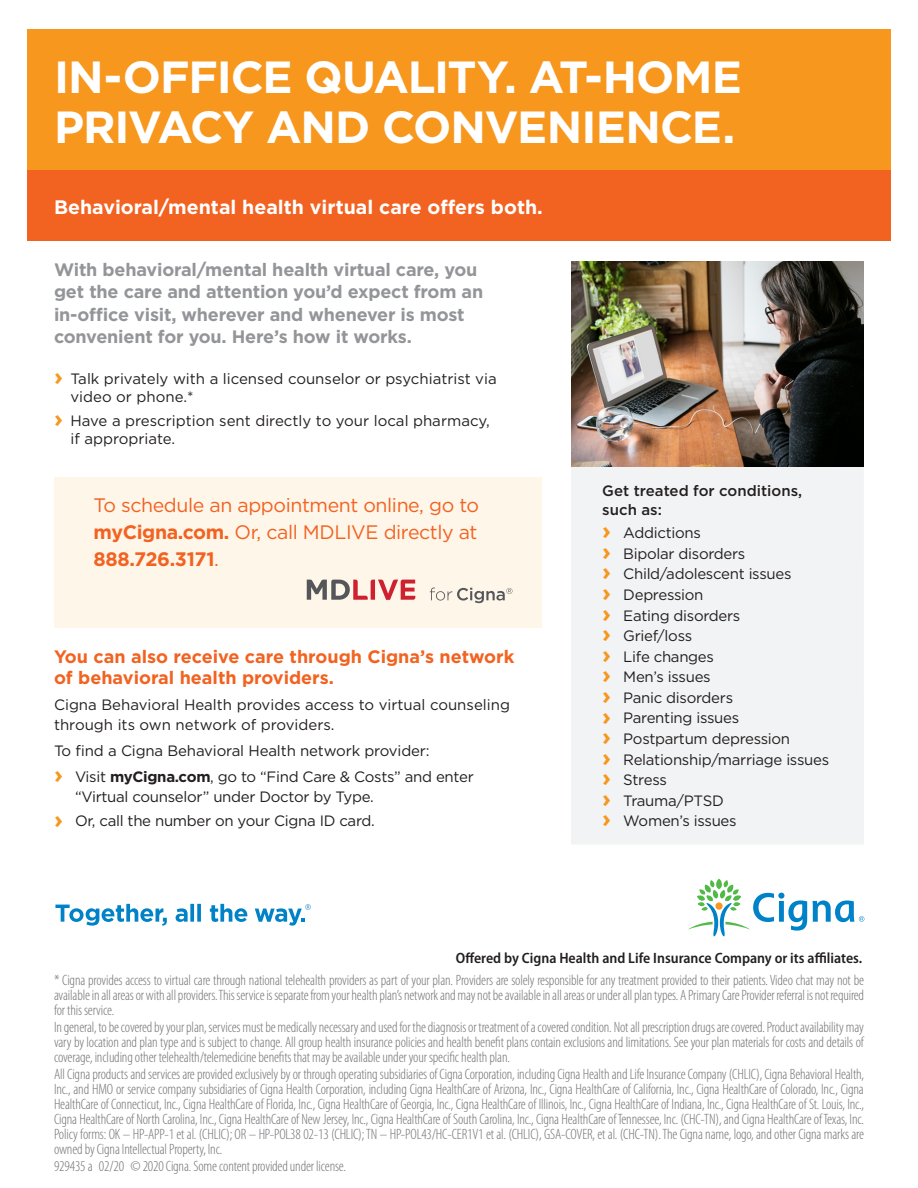
<style>
.page{position:relative;width:918px;height:1188px;background:#fff}
.page>*{position:absolute;margin:0;border:0;box-sizing:border-box;transform-origin:0 0}
.Headline_bold_40_45{font:700 45px "Gotham";letter-spacing:-.025em;color:#fff}
.Subhead_body_bold_12{font:19.5px/27px "Gotham";letter-spacing:-.02em;color:#f26221;text-align:justify}
.Subheadline_bold_14{font:700 19.5px "Gotham";color:#fff}
.Subhead_body_bold_12-2{font:700 18px/22.5px "Gotham";letter-spacing:-.01em;color:#939598}
.Subhead_body_bold_12-3{font:700 18px/21px "Gotham";color:#f26221}
.Legal_copy_Cat{font:300 condensed 15px/15px "Myriad Pro";letter-spacing:-.01em;color:#717275;text-align:justify}
.Bullet_copy_book_9_5{font:15px/19.5px "Gotham";letter-spacing:-.02em;color:#231f20}
.Body_copy__book_9_5{font:15px/18px "Gotham";color:#231f20}
.Offered_by_legal{font:600 semi-condensed 15px "Myriad Pro";color:#231f20}
.Body_copy__book_9_5-2{font:500 15px/19.5px "Gotham";color:#231f20}
.s1{font-weight:700;font-size:24px;color:#f7971d}
.s2{font-weight:700}
</style>
<div class="page">
<div style="left:27px;top:29px;width:864px;height:141px;background:#f7971d"></div>
<div style="left:27px;top:170px;width:864px;height:71px;background:#f26221"></div>
<div style="left:571px;top:466px;width:293px;height:378px;background:#f2f3f4"></div>
<div style="left:54px;top:477px;width:487px;height:151px;background:#fef6e9"></div>
<svg style="left:430px;top:588px;width:82px;height:15px"></svg>
<svg style="left:307px;top:580px;width:108px;height:20px"></svg>
<img style="left:571px;top:261px;width:293px;height:205px">
<svg style="left:55px;top:904px;width:112px;height:22px"></svg>
<svg style="left:176px;top:904px;width:25px;height:18px"></svg>
<svg style="left:210px;top:904px;width:37px;height:18px"></svg>
<svg style="left:255px;top:904px;width:56px;height:22px"></svg>
<svg style="left:688px;top:879px;width:176px;height:57px"></svg>
<p class="Headline_bold_40_45" style="left:54px;top:47px;width:690px">IN-OFFICE QUALITY. AT-HOME</p>
<p class="Headline_bold_40_45" style="left:54px;top:97px;width:683px">PRIVACY AND CONVENIENCE.</p>
<p class="Subheadline_bold_14" style="left:54px;top:194px;width:490px">Behavioral/mental health virtual care offers both.</p>
<p class="Subhead_body_bold_12-2" style="left:54px;top:258px;width:431px">With behavioral/mental health virtual care, you get the care and attention you’d expect from an in-office visit, wherever and whenever is most convenient for you. Here’s how it works.</p>
<p class="Body_copy__book_9_5" style="left:70px;top:369px;width:428px;text-indent:-16px"><span class="s1">›</span> Talk privately with a licensed counselor or psychiatrist via video or phone.*</p>
<p class="Body_copy__book_9_5" style="left:70px;top:412px;width:421px;text-indent:-16px"><span class="s1">›</span> Have a prescription sent directly to your local pharmacy, if appropriate.</p>
<p class="Subhead_body_bold_12" style="left:94px;top:491px;width:387px">To schedule an appointment online, go to <span class="s2">myCigna.com.</span> Or, call MDLIVE directly at <span class="s2">888.726.3171</span>.</p>
<p class="Subhead_body_bold_12-3" style="left:54px;top:646px;width:462px">You can also receive care through Cigna’s network of behavioral health providers.</p>
<p class="Body_copy__book_9_5" style="left:54px;top:695px;width:457px;line-height:19.5px">Cigna Behavioral Health provides access to virtual counseling through its own network of providers.</p>
<p class="Body_copy__book_9_5" style="left:54px;top:741px;width:377px">To find a Cigna Behavioral Health network provider:</p>
<p class="Bullet_copy_book_9_5" style="left:75px;top:767px;width:400px;text-indent:-21px"><span class="s1">›</span> Visit <span class="s2">myCigna.com</span>, go to “Find Care &amp; Costs” and enter “Virtual counselor” under Doctor by Type.</p>
<p class="Bullet_copy_book_9_5" style="left:54px;top:811px;width:322px"><span class="s1">›</span> Or, call the number on your Cigna ID card.</p>
<p class="Body_copy__book_9_5-2" style="left:602px;top:481px;width:201px">Get treated for conditions, such as:</p>
<p class="Bullet_copy_book_9_5" style="left:602px;top:523px;width:100px"><span class="s1">›</span> Addictions</p>
<p class="Bullet_copy_book_9_5" style="left:602px;top:543px;width:145px"><span class="s1">›</span> Bipolar disorders</p>
<p class="Bullet_copy_book_9_5" style="left:602px;top:564px;width:191px"><span class="s1">›</span> Child/adolescent issues</p>
<p class="Bullet_copy_book_9_5" style="left:602px;top:585px;width:103px"><span class="s1">›</span> Depression</p>
<p class="Bullet_copy_book_9_5" style="left:602px;top:605px;width:140px"><span class="s1">›</span> Eating disorders</p>
<p class="Bullet_copy_book_9_5" style="left:602px;top:626px;width:91px"><span class="s1">›</span> Grief/loss</p>
<p class="Bullet_copy_book_9_5" style="left:602px;top:646px;width:113px"><span class="s1">›</span> Life changes</p>
<p class="Bullet_copy_book_9_5" style="left:602px;top:667px;width:110px"><span class="s1">›</span> Men’s issues</p>
<p class="Bullet_copy_book_9_5" style="left:602px;top:687px;width:132px"><span class="s1">›</span> Panic disorders</p>
<p class="Bullet_copy_book_9_5" style="left:602px;top:708px;width:138px"><span class="s1">›</span> Parenting issues</p>
<p class="Bullet_copy_book_9_5" style="left:602px;top:729px;width:189px"><span class="s1">›</span> Postpartum depression</p>
<p class="Bullet_copy_book_9_5" style="left:602px;top:749px;width:228px"><span class="s1">›</span> Relationship/marriage issues</p>
<p class="Bullet_copy_book_9_5" style="left:602px;top:770px;width:66px"><span class="s1">›</span> Stress</p>
<p class="Bullet_copy_book_9_5" style="left:602px;top:790px;width:123px"><span class="s1">›</span> Trauma/PTSD</p>
<p class="Bullet_copy_book_9_5" style="left:602px;top:811px;width:136px"><span class="s1">›</span> Women’s issues</p>
<p class="Offered_by_legal" style="left:456px;top:950px;width:408px">Offered by Cigna Health and Life Insurance Company or its affiliates.</p>
<p class="Legal_copy_Cat" style="left:54px;top:972px;width:812px">* Cigna provides access to virtual care through national telehealth providers as part of your plan. Providers are solely responsible for any treatment provided to their patients. Video chat may not be available in all areas or with all providers. This service is separate from your health plan’s network and may not be available in all areas or under all plan types. A Primary Care Provider referral is not required for this service.</p>
<p class="Legal_copy_Cat" style="left:54px;top:1020px;width:811px">In general, to be covered by your plan, services must be medically necessary and used for the diagnosis or treatment of a covered condition. Not all prescription drugs are covered. Product availability may vary by location and plan type and is subject to change. All group health insurance policies and health benefit plans contain exclusions and limitations. See your plan materials for costs and details of coverage, including other telehealth/telemedicine benefits that may be available under your specific health plan.</p>
<p class="Legal_copy_Cat" style="left:54px;top:1067px;width:812px">All Cigna products and services are provided exclusively by or through operating subsidiaries of Cigna Corporation, including Cigna Health and Life Insurance Company (CHLIC), Cigna Behavioral Health, Inc., and HMO or service company subsidiaries of Cigna Health Corporation, including Cigna HealthCare of Arizona, Inc., Cigna HealthCare of California, Inc., Cigna HealthCare of Colorado, Inc., Cigna HealthCare of Connecticut, Inc., Cigna HealthCare of Florida, Inc., Cigna HealthCare of Georgia, Inc., Cigna HealthCare of Illinois, Inc., Cigna HealthCare of Indiana, Inc., Cigna HealthCare of St. Louis, Inc., Cigna HealthCare of North Carolina, Inc., Cigna HealthCare of New Jersey, Inc., Cigna HealthCare of South Carolina, Inc., Cigna HealthCare of Tennessee, Inc. (CHC-TN), and Cigna HealthCare of Texas, Inc.<br>Policy forms: OK – HP-APP-1 et al. (CHLIC); OR – HP-POL38 02-13 (CHLIC); TN – HP-POL43/HC-CER1V1 et al. (CHLIC), GSA-COVER, et al. (CHC-TN). The Cigna name, logo, and other Cigna marks are owned by Cigna Intellectual Property, Inc.</p>
<p class="Legal_copy_Cat" style="left:54px;top:1159px;width:294px">929435 a 02/20 © 2020 Cigna. Some content provided under license.</p>
</div>
